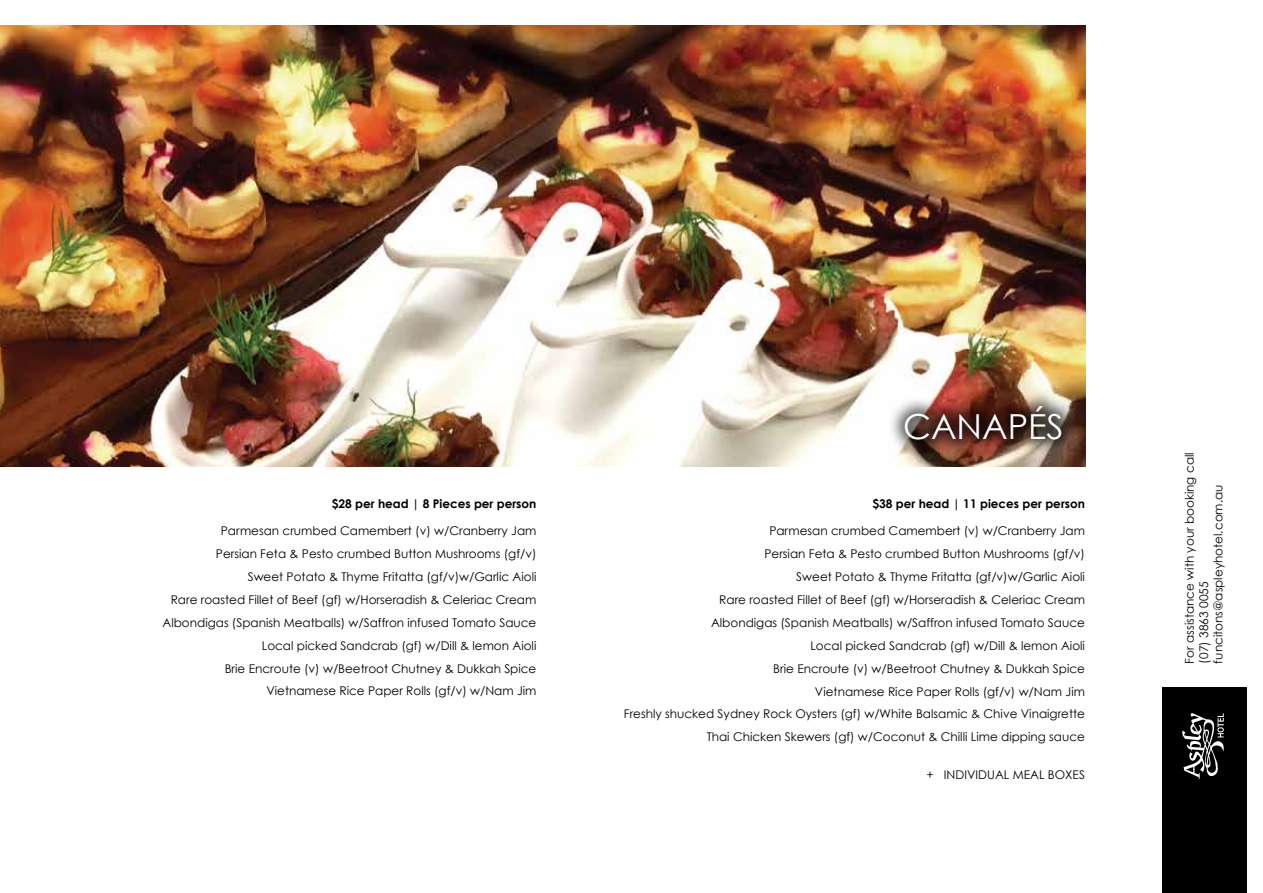
<style>
.page{position:relative;width:1263px;height:893px;background:#fff}
.page>*{position:absolute;margin:0;border:0;box-sizing:border-box;transform-origin:0 0}
.t1{font:34.5px "Century Gothic";color:#fff}
.t2{font:12px/23px "Century Gothic";color:#000;text-align:right}
.t3{font:700 12px "Century Gothic";color:#000}
</style>
<div class="page">
<div style="left:1162px;top:688px;width:84px;height:205px;background:#000"></div>
<svg style="left:1182px;top:713px;width:42px;height:66px"></svg>
<img style="left:0;top:26px;width:1085px;height:441px">
<div style="left:887px;top:389px;width:192px;height:68px;background:#000;opacity:.75"></div>
<p class="t3" style="left:332px;top:496px;width:206px">$28 per head | 8 Pieces per person</p>
<p class="t2" style="left:162px;top:519px;width:375px">Parmesan crumbed Camembert (v) w/Cranberry Jam<br>Persian Feta &amp; Pesto crumbed Button Mushrooms (gf/v)<br>Sweet Potato &amp; Thyme Fritatta (gf/v)w/Garlic Aioli<br>Rare roasted Fillet of Beef (gf) w/Horseradish &amp; Celeriac Cream Albondigas (Spanish Meatballs) w/Saffron infused Tomato Sauce Local picked Sandcrab (gf) w/Dill &amp; lemon Aioli<br>Brie Encroute (v) w/Beetroot Chutney &amp; Dukkah Spice Vietnamese Rice Paper Rolls (gf/v) w/Nam Jim</p>
<h1 class="t1" style="left:903px;top:406px;width:53px">Canap</h1>
<h1 class="t1" style="left:1028px;top:406px;width:33px">és</h1>
<p class="t3" style="left:872px;top:496px;width:214px">$38 per head | 11 pieces per person</p>
<p class="t2" style="left:624px;top:519px;width:463px">Parmesan crumbed Camembert (v) w/Cranberry Jam<br>Persian Feta &amp; Pesto crumbed Button Mushrooms (gf/v)<br>Sweet Potato &amp; Thyme Fritatta (gf/v)w/Garlic Aioli<br>Rare roasted Fillet of Beef (gf) w/Horseradish &amp; Celeriac Cream<br>Albondigas (Spanish Meatballs) w/Saffron infused Tomato Sauce<br>Local picked Sandcrab (gf) w/Dill &amp; lemon Aioli<br>Brie Encroute (v) w/Beetroot Chutney &amp; Dukkah Spice<br>Vietnamese Rice Paper Rolls (gf/v) w/Nam Jim<br>Freshly shucked Sydney Rock Oysters (gf) w/White Balsamic &amp; Chive Vinaigrette Thai Chicken Skewers (gf) w/Coconut &amp; Chilli Lime dipping sauce</p>
<p class="t2" style="left:926px;top:763px;width:160px">+ INDIVIDUAL MEAL BOXES</p>
<p class="t2" style="left:1182px;top:663px;width:213px;line-height:14.4px;text-align:left;rotate:-90deg">For assistance with your booking call (07) 3863 0055 funcitons@aspleyhotel.com.au</p>
</div>
